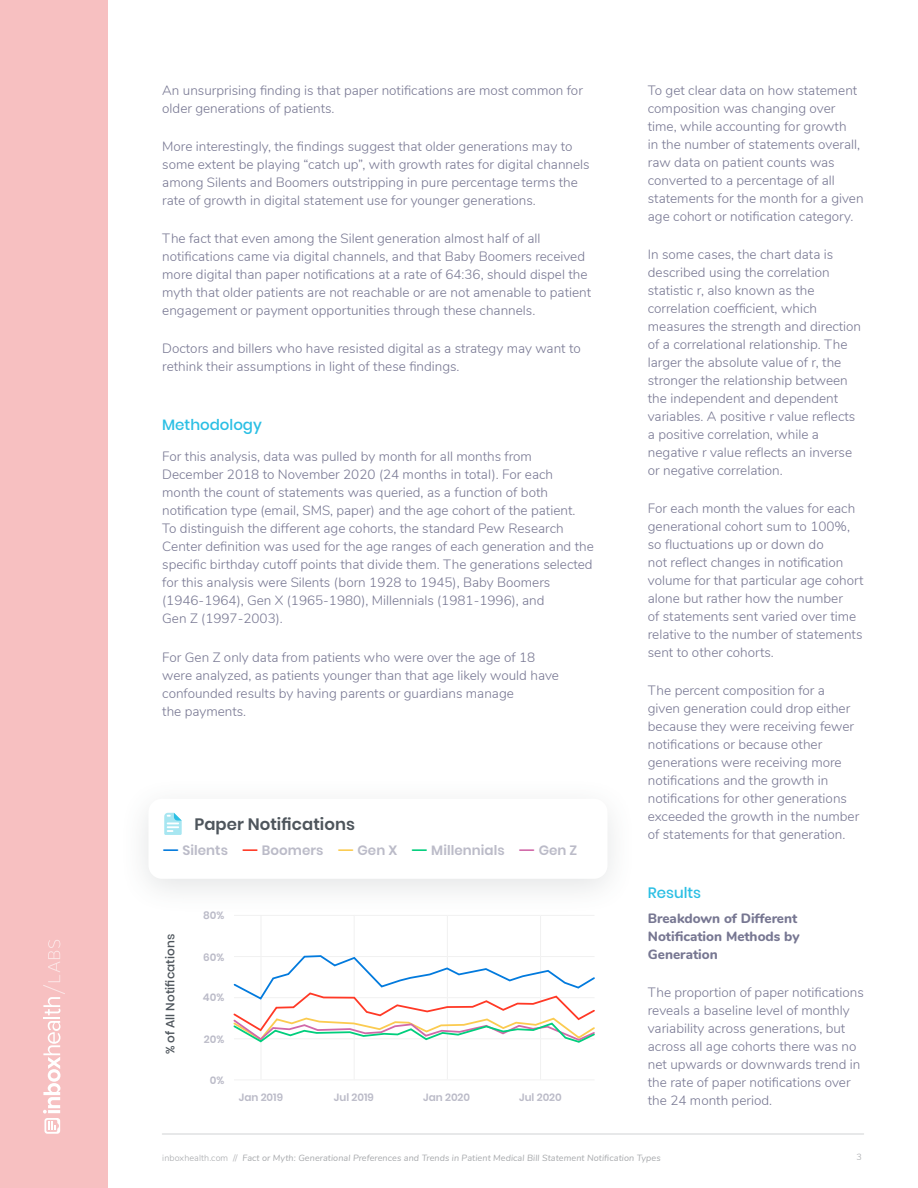
<style>
.page{position:relative;width:918px;height:1188px;background:#fff}
.page>*{position:absolute;margin:0;border:0;box-sizing:border-box;transform-origin:0 0}
.t1{font:600 16.5px "Poppins";letter-spacing:.005em;color:#4e555c}
.t2{font:500 15px "Poppins";color:#2bbfe4}
.t3{font:300 13.5px/18px "Nunito";color:#777792}
.t4{font:800 13.5px/18px "Nunito";color:#777792}
.t5{font:600 13.5px "Poppins";letter-spacing:.005em;color:#bbbbc8}
.t6{font:500 12px "Poppins";letter-spacing:.005em;color:#4e555c}
.t7{font:600 10.5px "Poppins";color:#bbbbc8}
.t8{font:600 10.5px "Poppins";color:#bbbbc8}
.t9{font:italic 9px "Nunito";letter-spacing:.01em;color:#a7a9ac}
.t10{font:300 9px "Nunito";color:#a7a9ac}
.s1{color:#027add}
.s2{color:#ff3926}
.s3{color:#fbcb50}
.s4{color:#00ce7c}
.s5{color:#d168a8}
.s6{font-weight:300;font-style:normal}
</style>
<div class="page">
<hr style="left:162px;top:1134px;width:702px;height:1px;background:#d1d3d4">
<div style="left:0;top:0;width:108px;height:1188px;background:#f7c0c1"></div>
<svg style="left:43px;top:997px;width:17px;height:137px"></svg>
<svg style="left:48px;top:940px;width:12px;height:42px"></svg>
<svg style="left:43px;top:985px;width:22px;height:9px"></svg>
<div style="left:118px;top:775px;width:520px;height:141px;background:#4e555c;opacity:.16"></div>
<div style="left:148px;top:799px;width:460px;height:80px;background:#fff;border-radius:14px"></div>
<svg style="left:164px;top:813px;width:18px;height:22px"></svg>
<svg style="left:234px;top:915px;width:27px;height:1px"></svg>
<hr style="left:261px;top:915px;width:93px;height:1px;background:#f1f1f1">
<hr style="left:261px;top:916px;width:1px;height:40px;background:#f1f1f1">
<hr style="left:354px;top:915px;width:93px;height:1px;background:#f1f1f1">
<hr style="left:354px;top:916px;width:1px;height:40px;background:#f1f1f1">
<hr style="left:447px;top:915px;width:94px;height:1px;background:#f1f1f1">
<hr style="left:447px;top:916px;width:1px;height:40px;background:#f1f1f1">
<hr style="left:541px;top:915px;width:54px;height:1px;background:#f1f1f1">
<hr style="left:540px;top:916px;width:1px;height:40px;background:#f1f1f1">
<hr style="left:261px;top:1039px;width:1px;height:41px;background:#f1f1f1">
<hr style="left:354px;top:1039px;width:1px;height:41px;background:#f1f1f1">
<hr style="left:447px;top:1039px;width:1px;height:41px;background:#f1f1f1">
<hr style="left:540px;top:1039px;width:1px;height:41px;background:#f1f1f1">
<hr style="left:261px;top:1080px;width:93px;height:1px;background:#f1f1f1">
<hr style="left:354px;top:1080px;width:93px;height:1px;background:#f1f1f1">
<hr style="left:447px;top:1080px;width:94px;height:1px;background:#f1f1f1">
<hr style="left:541px;top:1080px;width:54px;height:1px;background:#f1f1f1">
<svg style="left:233px;top:955px;width:362px;height:88px"></svg>
<p class="t3" style="left:162px;top:80px;width:422px">An unsurprising finding is that paper notifications are most common for older generations of patients.</p>
<p class="t3" style="left:162px;top:136px;width:429px">More interestingly, the findings suggest that older generations may to some extent be playing “catch up”, with growth rates for digital channels among Silents and Boomers outstripping in pure percentage terms the rate of growth in digital statement use for younger generations.</p>
<p class="t3" style="left:162px;top:229px;width:430px">The fact that even among the Silent generation almost half of all notifications came via digital channels, and that Baby Boomers received more digital than paper notifications at a rate of 64:36, should dispel the myth that older patients are not reachable or are not amenable to patient engagement or payment opportunities through these channels.</p>
<p class="t3" style="left:162px;top:339px;width:420px">Doctors and billers who have resisted digital as a strategy may want to rethink their assumptions in light of these findings.</p>
<p class="t2" style="left:162px;top:416px;width:101px">Methodology</p>
<p class="t3" style="left:162px;top:447px;width:433px">For this analysis, data was pulled by month for all months from December 2018 to November 2020 (24 months in total). For each month the count of statements was queried, as a function of both notification type (email, SMS, paper) and the age cohort of the patient.<br>To distinguish the different age cohorts, the standard Pew Research Center definition was used for the age ranges of each generation and the specific birthday cutoff points that divide them. The generations selected for this analysis were Silents (born 1928 to 1945), Baby Boomers (1946-1964), Gen X (1965-1980), Millennials (1981-1996), and<br>Gen Z (1997-2003).</p>
<p class="t3" style="left:162px;top:647px;width:398px">For Gen Z only data from patients who were over the age of 18 were analyzed, as patients younger than that age likely would have confounded results by having parents or guardians manage<br>the payments.</p>
<p class="t1" style="left:194px;top:814px;width:162px">Paper Notifications</p>
<p class="t5" style="left:162px;top:842px;width:417px"><span class="s1">–</span> Silents <span class="s2">–</span> Boomers <span class="s3">–</span> Gen X <span class="s4">–</span> Millennials <span class="s5">–</span> Gen Z</p>
<p class="t6" style="left:163px;top:1054px;width:121px;rotate:-90deg">% of All Notifications</p>
<p class="t8" style="left:203px;top:909px;width:23px">80%</p>
<p class="t8" style="left:203px;top:951px;width:23px">60%</p>
<p class="t8" style="left:203px;top:992px;width:23px">40%</p>
<p class="t8" style="left:204px;top:1033px;width:22px">20%</p>
<p class="t8" style="left:210px;top:1074px;width:16px">0%</p>
<p class="t7" style="left:239px;top:1092px;width:46px">Jan 2019</p>
<p class="t7" style="left:334px;top:1092px;width:41px">Jul 2019</p>
<p class="t7" style="left:423px;top:1092px;width:49px">Jan 2020</p>
<p class="t7" style="left:519px;top:1092px;width:44px">Jul 2020</p>
<p class="t3" style="left:648px;top:80px;width:217px">To get clear data on how statement composition was changing over time, while accounting for growth<br>in the number of statements overall, raw data on patient counts was converted to a percentage of all statements for the month for a given age cohort or notification category.</p>
<p class="t3" style="left:648px;top:244px;width:215px">In some cases, the chart data is described using the correlation statistic r, also known as the correlation coefficient, which measures the strength and direction of a correlational relationship. The larger the absolute value of r, the stronger the relationship between the independent and dependent variables. A positive r value reflects a positive correlation, while a negative r value reflects an inverse or negative correlation.</p>
<p class="t3" style="left:648px;top:499px;width:217px">For each month the values for each generational cohort sum to 100%, so fluctuations up or down do<br>not reflect changes in notification volume for that particular age cohort alone but rather how the number<br>of statements sent varied over time relative to the number of statements sent to other cohorts.</p>
<p class="t3" style="left:648px;top:681px;width:213px">The percent composition for a given generation could drop either because they were receiving fewer notifications or because other generations were receiving more notifications and the growth in notifications for other generations exceeded the growth in the number of statements for that generation.</p>
<p class="t2" style="left:648px;top:884px;width:55px">Results</p>
<p class="t4" style="left:648px;top:908px;width:153px">Breakdown of Different<br>Notification Methods by<br>Generation</p>
<p class="t3" style="left:648px;top:982px;width:218px">The proportion of paper notifications reveals a baseline level of monthly variability across generations, but across all age cohorts there was no net upwards or downwards trend in the rate of paper notifications over the 24 month period.</p>
<p class="t9" style="left:162px;top:1151px;width:500px"><span class="s6">inboxhealth.com //</span> Fact or Myth: Generational Preferences and Trends in Patient Medical Bill Statement Notification Types</p>
<p class="t10" style="left:856px;top:1151px;width:7px">3</p>
</div>
